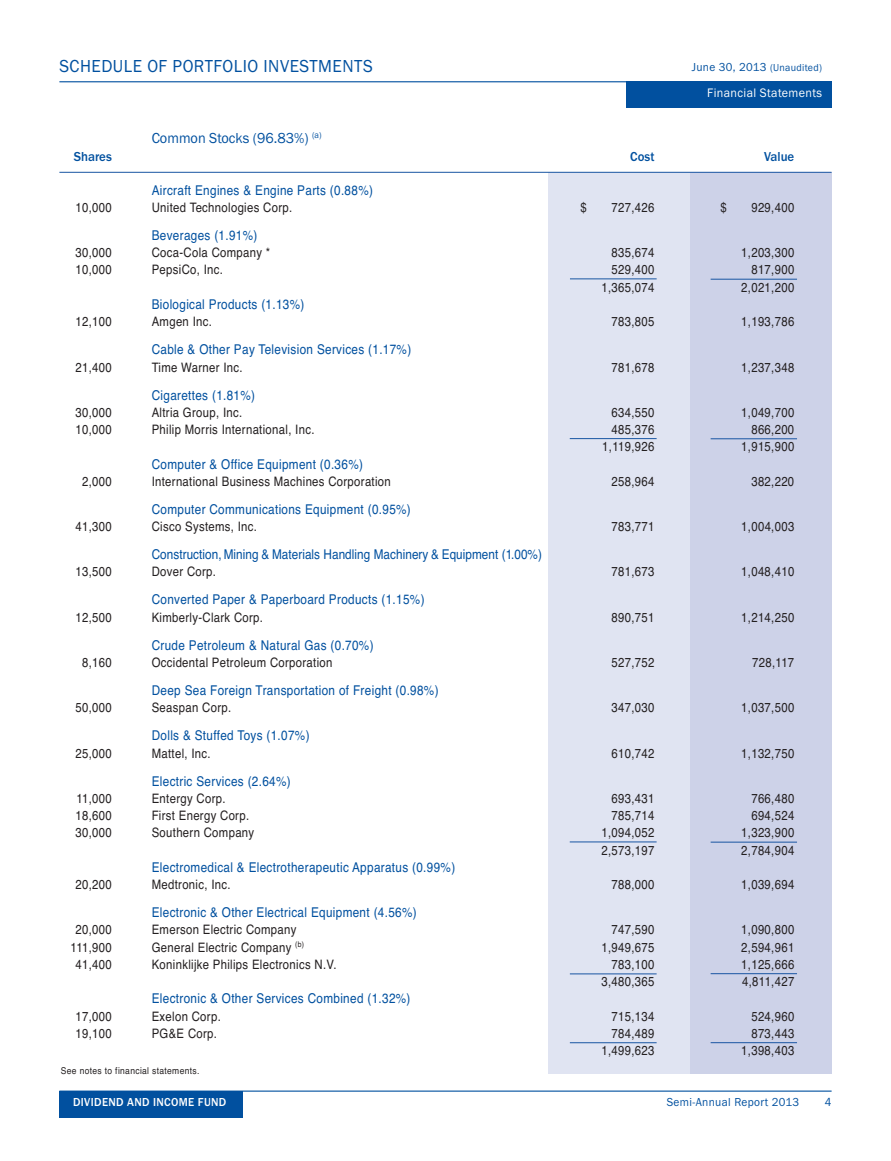
<style>
.page{position:relative;width:891px;height:1161px;background:#fff}
.page>*{position:absolute;margin:0;border:0;box-sizing:border-box;transform-origin:0 0}
.t1{font:18px "Franklin Gothic";letter-spacing:.03em;color:#01509f;scale:.95 1}
.t2{font:15px "Franklin Gothic";color:#01509f;scale:.95 1}
.t3{font:13.5px "Helvetica";letter-spacing:.03em;color:#01509f;scale:.87 1}
.t4{font:13.5px "Helvetica";letter-spacing:.005em;color:#01509f;scale:.87 1}
.t5{font:500 13.5px "Franklin Gothic";color:#01509f;scale:.95 1}
.t6{font:13.05px "Helvetica";letter-spacing:.03em;color:#231f20;scale:.87 1}
.t7{font:12.75px "Franklin Gothic";letter-spacing:.03em;color:#fff;scale:.95 1}
.t8{font:12px "Franklin Gothic";letter-spacing:.03em;color:#01509f;scale:.95 1}
.t9{font:500 12px "Franklin Gothic";letter-spacing:.03em;color:#fff;scale:.95 1}
.t10{font:9.45px "Helvetica";letter-spacing:.04em;color:#231f20;scale:.9 1}
.s1{font-size:10.5px}
</style>
<div class="page">
<div style="left:548px;top:172px;width:142px;height:901px;background:#e0e4f2"></div>
<div style="left:690px;top:172px;width:142px;height:901px;background:#cdd2e8"></div>
<hr style="left:59px;top:81px;width:773px;height:1px;background:#01509f">
<div style="left:626px;top:82px;width:206px;height:26px;background:#01509f"></div>
<div style="left:59px;top:1091px;width:184px;height:27px;background:#01509f"></div>
<hr style="left:59px;top:1091px;width:773px;height:1px;background:#01509f">
<hr style="left:711px;top:279px;width:86px;height:1px;background:#1855a2">
<hr style="left:711px;top:438px;width:86px;height:1px;background:#1855a2">
<hr style="left:711px;top:842px;width:86px;height:1px;background:#1855a2">
<hr style="left:711px;top:973px;width:86px;height:1px;background:#1855a2">
<hr style="left:711px;top:1042px;width:86px;height:1px;background:#1855a2">
<hr style="left:59px;top:172px;width:773px;height:1px;background:#1855a2">
<hr style="left:570px;top:438px;width:87px;height:1px;background:#1855a2">
<hr style="left:570px;top:842px;width:87px;height:1px;background:#1855a2">
<hr style="left:570px;top:974px;width:87px;height:1px;background:#1855a2">
<hr style="left:570px;top:1042px;width:87px;height:1px;background:#1855a2">
<hr style="left:570px;top:279px;width:87px;height:1px;background:#1855a2">
<h1 class="t1" style="left:59px;top:60px;width:331px">SCHEDULE OF PORTFOLIO INVESTMENTS</h1>
<p class="t2" style="left:152px;top:133px;width:180px">Common Stocks (96.83%) <sup>(a)</sup></p>
<p class="t8" style="left:692px;top:63px;width:139px">June 30, 2013 <span class="s1">(Unaudited)</span></p>
<p class="t7" style="left:707px;top:89px;width:122px">Financial Statements</p>
<p class="t5" style="left:74px;top:152px;width:42px">Shares</p>
<p class="t5" style="left:630px;top:152px;width:27px">Cost</p>
<p class="t5" style="left:764px;top:152px;width:33px">Value</p>
<p class="t3" style="left:152px;top:185px;width:256px">Aircraft Engines &amp; Engine Parts (0.88%)</p>
<p class="t6" style="left:76px;top:203px;width:43px">10,000</p>
<p class="t6" style="left:152px;top:203px;width:163px">United Technologies Corp.</p>
<p class="t6" style="left:581px;top:203px;width:9px">$</p>
<p class="t6" style="left:612px;top:203px;width:51px">727,426</p>
<p class="t6" style="left:720px;top:203px;width:9px">$</p>
<p class="t6" style="left:751px;top:203px;width:51px">929,400</p>
<p class="t3" style="left:152px;top:230px;width:123px">Beverages (1.91%)</p>
<p class="t6" style="left:76px;top:248px;width:43px">30,000</p>
<p class="t6" style="left:152px;top:248px;width:138px">Coca-Cola Company *</p>
<p class="t6" style="left:612px;top:248px;width:51px">835,674</p>
<p class="t6" style="left:741px;top:248px;width:62px">1,203,300</p>
<p class="t6" style="left:76px;top:265px;width:43px">10,000</p>
<p class="t6" style="left:152px;top:265px;width:83px">PepsiCo, Inc.</p>
<p class="t6" style="left:612px;top:265px;width:51px">529,400</p>
<p class="t6" style="left:751px;top:265px;width:51px">817,900</p>
<p class="t6" style="left:601px;top:282px;width:62px">1,365,074</p>
<p class="t6" style="left:741px;top:282px;width:62px">2,021,200</p>
<p class="t3" style="left:152px;top:299px;width:177px">Biological Products (1.13%)</p>
<p class="t6" style="left:76px;top:317px;width:43px">12,100</p>
<p class="t6" style="left:152px;top:317px;width:71px">Amgen Inc.</p>
<p class="t6" style="left:612px;top:317px;width:51px">783,805</p>
<p class="t6" style="left:741px;top:317px;width:62px">1,193,786</p>
<p class="t3" style="left:152px;top:345px;width:300px">Cable &amp; Other Pay Television Services (1.17%)</p>
<p class="t6" style="left:76px;top:362px;width:43px">21,400</p>
<p class="t6" style="left:152px;top:362px;width:106px">Time Warner Inc.</p>
<p class="t6" style="left:612px;top:362px;width:51px">781,678</p>
<p class="t6" style="left:741px;top:362px;width:62px">1,237,348</p>
<p class="t3" style="left:152px;top:390px;width:120px">Cigarettes (1.81%)</p>
<p class="t6" style="left:76px;top:407px;width:43px">30,000</p>
<p class="t6" style="left:152px;top:407px;width:106px">Altria Group, Inc.</p>
<p class="t6" style="left:612px;top:407px;width:51px">634,550</p>
<p class="t6" style="left:741px;top:407px;width:62px">1,049,700</p>
<p class="t6" style="left:76px;top:425px;width:43px">10,000</p>
<p class="t6" style="left:152px;top:425px;width:189px">Philip Morris International, Inc.</p>
<p class="t6" style="left:612px;top:425px;width:51px">485,376</p>
<p class="t6" style="left:751px;top:425px;width:51px">866,200</p>
<p class="t6" style="left:602px;top:442px;width:61px">1,119,926</p>
<p class="t6" style="left:741px;top:442px;width:62px">1,915,900</p>
<p class="t3" style="left:152px;top:459px;width:244px">Computer &amp; Office Equipment (0.36%)</p>
<p class="t6" style="left:82px;top:476px;width:36px">2,000</p>
<p class="t6" style="left:152px;top:476px;width:276px">International Business Machines Corporation</p>
<p class="t6" style="left:612px;top:476px;width:51px">258,964</p>
<p class="t6" style="left:751px;top:476px;width:51px">382,220</p>
<p class="t3" style="left:152px;top:504px;width:299px">Computer Communications Equipment (0.95%)</p>
<p class="t6" style="left:76px;top:522px;width:43px">41,300</p>
<p class="t6" style="left:152px;top:522px;width:123px">Cisco Systems, Inc.</p>
<p class="t6" style="left:612px;top:522px;width:51px">783,771</p>
<p class="t6" style="left:741px;top:522px;width:62px">1,004,003</p>
<p class="t4" style="left:152px;top:550px;width:450px">Construction, Mining &amp; Materials Handling Machinery &amp; Equipment (1.00%)</p>
<p class="t6" style="left:76px;top:567px;width:43px">13,500</p>
<p class="t6" style="left:152px;top:567px;width:75px">Dover Corp.</p>
<p class="t6" style="left:612px;top:567px;width:51px">781,673</p>
<p class="t6" style="left:741px;top:567px;width:62px">1,048,410</p>
<p class="t3" style="left:152px;top:595px;width:315px">Converted Paper &amp; Paperboard Products (1.15%)</p>
<p class="t6" style="left:76px;top:612px;width:43px">12,500</p>
<p class="t6" style="left:152px;top:612px;width:129px">Kimberly-Clark Corp.</p>
<p class="t6" style="left:612px;top:612px;width:51px">890,751</p>
<p class="t6" style="left:741px;top:612px;width:62px">1,214,250</p>
<p class="t3" style="left:152px;top:640px;width:257px">Crude Petroleum &amp; Natural Gas (0.70%)</p>
<p class="t6" style="left:82px;top:658px;width:36px">8,160</p>
<p class="t6" style="left:152px;top:658px;width:209px">Occidental Petroleum Corporation</p>
<p class="t6" style="left:612px;top:658px;width:51px">527,752</p>
<p class="t6" style="left:752px;top:658px;width:50px">728,117</p>
<p class="t3" style="left:152px;top:685px;width:331px">Deep Sea Foreign Transportation of Freight (0.98%)</p>
<p class="t6" style="left:76px;top:703px;width:43px">50,000</p>
<p class="t6" style="left:152px;top:703px;width:93px">Seaspan Corp.</p>
<p class="t6" style="left:612px;top:703px;width:51px">347,030</p>
<p class="t6" style="left:741px;top:703px;width:62px">1,037,500</p>
<p class="t3" style="left:152px;top:731px;width:183px">Dolls &amp; Stuffed Toys (1.07%)</p>
<p class="t6" style="left:76px;top:748px;width:43px">25,000</p>
<p class="t6" style="left:152px;top:748px;width:69px">Mattel, Inc.</p>
<p class="t6" style="left:612px;top:748px;width:51px">610,742</p>
<p class="t6" style="left:741px;top:748px;width:62px">1,132,750</p>
<p class="t3" style="left:152px;top:776px;width:161px">Electric Services (2.64%)</p>
<p class="t6" style="left:76px;top:794px;width:42px">11,000</p>
<p class="t6" style="left:152px;top:794px;width:86px">Entergy Corp.</p>
<p class="t6" style="left:612px;top:794px;width:51px">693,431</p>
<p class="t6" style="left:751px;top:794px;width:51px">766,480</p>
<p class="t6" style="left:76px;top:811px;width:43px">18,600</p>
<p class="t6" style="left:152px;top:811px;width:114px">First Energy Corp.</p>
<p class="t6" style="left:612px;top:811px;width:51px">785,714</p>
<p class="t6" style="left:751px;top:811px;width:51px">694,524</p>
<p class="t6" style="left:76px;top:828px;width:43px">30,000</p>
<p class="t6" style="left:152px;top:828px;width:119px">Southern Company</p>
<p class="t6" style="left:601px;top:828px;width:62px">1,094,052</p>
<p class="t6" style="left:741px;top:828px;width:62px">1,323,900</p>
<p class="t6" style="left:601px;top:845px;width:62px">2,573,197</p>
<p class="t6" style="left:741px;top:845px;width:62px">2,784,904</p>
<p class="t3" style="left:152px;top:862px;width:350px">Electromedical &amp; Electrotherapeutic Apparatus (0.99%)</p>
<p class="t6" style="left:76px;top:880px;width:43px">20,200</p>
<p class="t6" style="left:152px;top:880px;width:92px">Medtronic, Inc.</p>
<p class="t6" style="left:612px;top:880px;width:51px">788,000</p>
<p class="t6" style="left:741px;top:880px;width:62px">1,039,694</p>
<p class="t3" style="left:152px;top:908px;width:306px">Electronic &amp; Other Electrical Equipment (4.56%)</p>
<p class="t6" style="left:76px;top:925px;width:43px">20,000</p>
<p class="t6" style="left:152px;top:925px;width:168px">Emerson Electric Company</p>
<p class="t6" style="left:612px;top:925px;width:51px">747,590</p>
<p class="t6" style="left:741px;top:925px;width:62px">1,090,800</p>
<p class="t6" style="left:71px;top:942px;width:49px">111,900</p>
<p class="t6" style="left:152px;top:942px;width:177px">General Electric Company <sup>(b)</sup></p>
<p class="t6" style="left:601px;top:942px;width:62px">1,949,675</p>
<p class="t6" style="left:741px;top:942px;width:62px">2,594,961</p>
<p class="t6" style="left:76px;top:960px;width:43px">41,400</p>
<p class="t6" style="left:152px;top:960px;width:214px">Koninklijke Philips Electronics N.V.</p>
<p class="t6" style="left:612px;top:960px;width:51px">783,100</p>
<p class="t6" style="left:741px;top:960px;width:62px">1,125,666</p>
<p class="t6" style="left:601px;top:977px;width:62px">3,480,365</p>
<p class="t6" style="left:742px;top:977px;width:61px">4,811,427</p>
<p class="t3" style="left:152px;top:994px;width:299px">Electronic &amp; Other Services Combined (1.32%)</p>
<p class="t6" style="left:76px;top:1011px;width:43px">17,000</p>
<p class="t6" style="left:152px;top:1011px;width:81px">Exelon Corp.</p>
<p class="t6" style="left:612px;top:1011px;width:51px">715,134</p>
<p class="t6" style="left:751px;top:1011px;width:51px">524,960</p>
<p class="t6" style="left:76px;top:1029px;width:43px">19,100</p>
<p class="t6" style="left:152px;top:1029px;width:77px">PG&amp;E Corp.</p>
<p class="t6" style="left:612px;top:1029px;width:51px">784,489</p>
<p class="t6" style="left:751px;top:1029px;width:51px">873,443</p>
<p class="t6" style="left:601px;top:1046px;width:62px">1,499,623</p>
<p class="t6" style="left:741px;top:1046px;width:62px">1,398,403</p>
<p class="t10" style="left:61px;top:1067px;width:155px">See notes to financial statements.</p>
<p class="t9" style="left:73px;top:1098px;width:163px">DIVIDEND AND INCOME FUND</p>
<p class="t8" style="left:667px;top:1098px;width:141px">Semi-Annual Report 2013</p>
<p class="t8" style="left:825px;top:1098px;width:9px">4</p>
</div>
